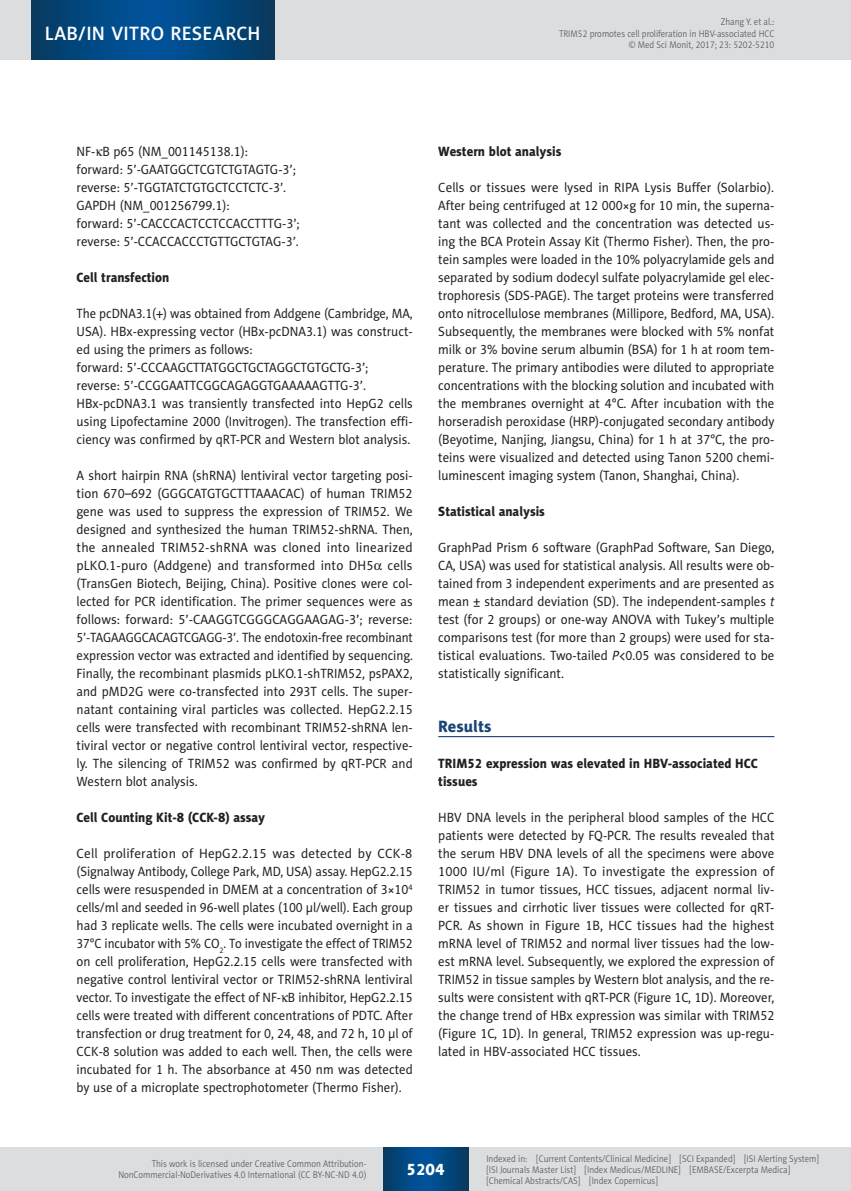
<style>
.page{position:relative;width:851px;height:1191px;background:#fff}
.page>*{position:absolute;margin:0;border:0;box-sizing:border-box;transform-origin:0 0}
.t1{font:19.5px "Naomi Sans EFN Medium";letter-spacing:.015em;color:#fff}
.MSM_Headline_1{font:16.5px "Naomi Sans EFN Heavy";color:#1a4574}
.t2{font:16.5px "Naomi Sans EFN Heavy";color:#fff}
.MSM_Body{font:13.5px/18px "Naomi Sans EFN";color:#231f20;text-align:justify;scale:.95 1}
.MSM_Body-2{font:13.5px/18px "Naomi Sans EFN";color:#231f20;text-align:justify;scale:.96 1}
.MSM_Body-3{font:13.5px/18px "Naomi Sans EFN";color:#231f20;text-align:justify}
.MSM_Body_no_before{font:13.5px/18px "Naomi Sans EFN";color:#231f20;text-align:justify;scale:.95 1}
.MSM_Headline_2{font:13.5px/18px "Naomi Sans EFN Heavy";color:#231f20;scale:.95 1}
.MSM_Body-4{font:13.5px/18px "Naomi Sans EFN";color:#231f20;text-align:justify;scale:.94 1}
.MSM_Body_no_before-2{font:13.5px "Naomi Sans EFN";letter-spacing:-.02em;color:#231f20;scale:.95 1}
.MSM_Body_no_before-3{font:13.5px "Naomi Sans EFN";letter-spacing:-.025em;color:#231f20;scale:.95 1}
.MSM_pagina_sygnatura{font:9.75px/11.2px "Naomi Sans EFN Light";color:#57585a;scale:.9 1}
.MSM_pagina_zywa{font:9.75px/11.2px "Naomi Sans EFN Light";color:#57585a;text-align:right;scale:.9 1}
.s1{font-family:"Standard Sym L"}
.s2{font-style:italic}
</style>
<div class="page">
<hr style="left:438px;top:736px;width:336px;height:1px;background:#00295c">
<div style="left:0;top:1148px;width:850px;height:43px;background:#dcdddf"></div>
<svg style="left:383px;top:1147px;width:85px;height:43px;background:#02477e"></svg>
<div style="left:0;top:0;width:850px;height:60px;background:#dcdddf"></div>
<hr style="left:850px;top:0;width:1px;height:60px;background:#dcdddf">
<svg style="left:32px;top:0;width:242px;height:60px;background:#02477f"></svg>
<h1 class="t1" style="left:45px;top:22px;width:217px">LAB/IN VITRO RESEARCH</h1>
<p class="MSM_pagina_zywa" style="left:559px;top:16px;width:241px">Zhang Y. et al.:<br>TRIM52 promotes cell proliferation in HBV-associated HCC</p>
<p class="MSM_pagina_sygnatura" style="left:628px;top:39px;width:163px">© Med Sci Monit, 2017; 23: 5202-5210</p>
<p class="MSM_Body_no_before" style="left:77px;top:142px;width:182px">NF-<span class="s1">k</span>B p65 (NM_001145138.1):</p>
<p class="MSM_Body_no_before-2" style="left:77px;top:161px;width:232px">forward: 5’-GAATGGCTCGTCTGTAGTG-3’;</p>
<p class="MSM_Body_no_before-3" style="left:77px;top:179px;width:222px">reverse: 5’-TGGTATCTGTGCTCCTCTC-3’.</p>
<p class="MSM_Body_no_before" style="left:77px;top:196px;width:163px">GAPDH (NM_001256799.1):</p>
<p class="MSM_Body_no_before" style="left:77px;top:214px;width:236px">forward: 5’-CACCCACTCCTCCACCTTTG-3’;</p>
<p class="MSM_Body_no_before" style="left:77px;top:232px;width:235px">reverse: 5’-CCACCACCCTGTTGCTGTAG-3’.</p>
<p class="MSM_Headline_2" style="left:77px;top:268px;width:99px">Cell transfection</p>
<p class="MSM_Body-4" style="left:77px;top:304px;width:359px">The pcDNA3.1(+) was obtained from Addgene (Cambridge, MA, USA). HBx-expressing vector (HBx-pcDNA3.1) was construct&shy;ed using the primers as follows:</p>
<p class="MSM_Body_no_before" style="left:77px;top:358px;width:309px">forward: 5’-CCCAAGCTTATGGCTGCTAGGCTGTGCTG-3’;</p>
<p class="MSM_Body_no_before" style="left:77px;top:376px;width:306px">reverse: 5’-CCGGAATTCGGCAGAGGTGAAAAAGTTG-3’.</p>
<p class="MSM_Body_no_before" style="left:77px;top:394px;width:355px">HBx-pcDNA3.1 was transiently transfected into HepG2 cells using Lipofectamine 2000 (Invitrogen). The transfection effi&shy;ciency was confirmed by qRT-PCR and Western blot analysis.</p>
<p class="MSM_Body" style="left:77px;top:466px;width:355px">A short hairpin RNA (shRNA) lentiviral vector targeting posi&shy;tion 670–692 (GGGCATGTGCTTTAAACAC) of human TRIM52 gene was used to suppress the expression of TRIM52. We designed and synthesized the human TRIM52-shRNA. Then, the annealed TRIM52-shRNA was cloned into linearized pLKO.1-puro (Addgene) and transformed into DH5<span class="s1">a</span> cells (TransGen Biotech, Beijing, China). Positive clones were col&shy;lected for PCR identification. The primer sequences were as follows: forward: 5’-CAAGGTCGGGCAGGAAGAG-3’; reverse:<br>5’-TAGAAGGCACAGTCGAGG-3’. The endotoxin-free recombinant expression vector was extracted and identified by sequencing.<br>Finally, the recombinant plasmids pLKO.1-shTRIM52, psPAX2, and pMD2G were co-transfected into 293T cells. The super&shy;natant containing viral particles was collected. HepG2.2.15 cells were transfected with recombinant TRIM52-shRNA len&shy;tiviral vector or negative control lentiviral vector, respective&shy;ly. The silencing of TRIM52 was confirmed by qRT-PCR and Western blot analysis.</p>
<p class="MSM_Headline_2" style="left:77px;top:808px;width:200px">Cell Counting Kit-8 (CCK-8) assay</p>
<p class="MSM_Body-3" style="left:77px;top:844px;width:337px">Cell proliferation of HepG2.2.15 was detected by CCK-8 (Signalway Antibody, College Park, MD, USA) assay. HepG2.2.15 cells were resuspended in DMEM at a concentration of 3×10<sup>4 </sup>cells/ml and seeded in 96-well plates (100 μl/well). Each group had 3 replicate wells. The cells were incubated overnight in a 37°C incubator with 5% CO<sub>2</sub>. To investigate the effect of TRIM52 on cell proliferation, HepG2.2.15 cells were transfected with negative control lentiviral vector or TRIM52-shRNA lentiviral vector. To investigate the effect of NF-<span class="s1">k</span>B inhibitor, HepG2.2.15 cells were treated with different concentrations of PDTC. After transfection or drug treatment for 0, 24, 48, and 72 h, 10 μl of CCK-8 solution was added to each well. Then, the cells were incubated for 1 h. The absorbance at 450 nm was detected by use of a microplate spectrophotometer (Thermo Fisher).</p>
<p class="MSM_Headline_2" style="left:438px;top:142px;width:131px">Western blot analysis</p>
<p class="MSM_Body-2" style="left:438px;top:178px;width:352px">Cells or tissues were lysed in RIPA Lysis Buffer (Solarbio).<br>After being centrifuged at 12 000×g for 10 min, the superna&shy;tant was collected and the concentration was detected us&shy;ing the BCA Protein Assay Kit (Thermo Fisher). Then, the pro&shy;tein samples were loaded in the 10% polyacrylamide gels and separated by sodium dodecyl sulfate polyacrylamide gel elec&shy;trophoresis (SDS-PAGE). The target proteins were transferred onto nitrocellulose membranes (Millipore, Bedford, MA, USA).<br>Subsequently, the membranes were blocked with 5% nonfat milk or 3% bovine serum albumin (BSA) for 1 h at room tem&shy;perature. The primary antibodies were diluted to appropriate concentrations with the blocking solution and incubated with the membranes overnight at 4°C. After incubation with the horseradish peroxidase (HRP)-conjugated secondary antibody (Beyotime, Nanjing, Jiangsu, China) for 1 h at 37°C, the pro&shy;teins were visualized and detected using Tanon 5200 chemi&shy;luminescent imaging system (Tanon, Shanghai, China).</p>
<p class="MSM_Headline_2" style="left:438px;top:502px;width:114px">Statistical analysis</p>
<p class="MSM_Body" style="left:438px;top:538px;width:355px">GraphPad Prism 6 software (GraphPad Software, San Diego, CA, USA) was used for statistical analysis. All results were ob&shy;tained from 3 independent experiments and are presented as mean ± standard deviation (SD). The independent-samples <span class="s2">t </span>test (for 2 groups) or one-way ANOVA with Tukey’s multiple comparisons test (for more than 2 groups) were used for sta&shy;tistical evaluations. Two-tailed <span class="s2">P</span>&lt;0.05 was considered to be statistically significant.</p>
<p class="MSM_Headline_1" style="left:438px;top:716px;width:55px">Results</p>
<p class="MSM_Headline_2" style="left:438px;top:754px;width:338px">TRIM52 expression was elevated in HBV-associated HCC tissues</p>
<p class="MSM_Body" style="left:438px;top:808px;width:355px">HBV DNA levels in the peripheral blood samples of the HCC patients were detected by FQ-PCR. The results revealed that the serum HBV DNA levels of all the specimens were above 1000 IU/ml (Figure 1A). To investigate the expression of TRIM52 in tumor tissues, HCC tissues, adjacent normal liv&shy;er tissues and cirrhotic liver tissues were collected for qRT-PCR. As shown in Figure 1B, HCC tissues had the highest mRNA level of TRIM52 and normal liver tissues had the low&shy;est mRNA level. Subsequently, we explored the expression of TRIM52 in tissue samples by Western blot analysis, and the re&shy;sults were consistent with qRT-PCR (Figure 1C, 1D). Moreover, the change trend of HBx expression was similar with TRIM52 (Figure 1C, 1D). In general, TRIM52 expression was up-regu&shy;lated in HBV-associated HCC tissues.</p>
<p class="MSM_pagina_sygnatura" style="left:118px;top:1158px;width:277px;text-align:right">This work is licensed under Creative Common Attribution-<br>NonCommercial-NoDerivatives 4.0 International (CC BY-NC-ND 4.0)</p>
<p class="t2" style="left:406px;top:1159px;width:40px">5204</p>
<p class="MSM_pagina_sygnatura" style="left:486px;top:1152px;width:371px">Indexed in: [Current Contents/Clinical Medicine] [SCI Expanded] [ISI Alerting System] [ISI Journals Master List] [Index Medicus/MEDLINE] [EMBASE/Excerpta Medica] [Chemical Abstracts/CAS] [Index Copernicus]</p>
</div>
